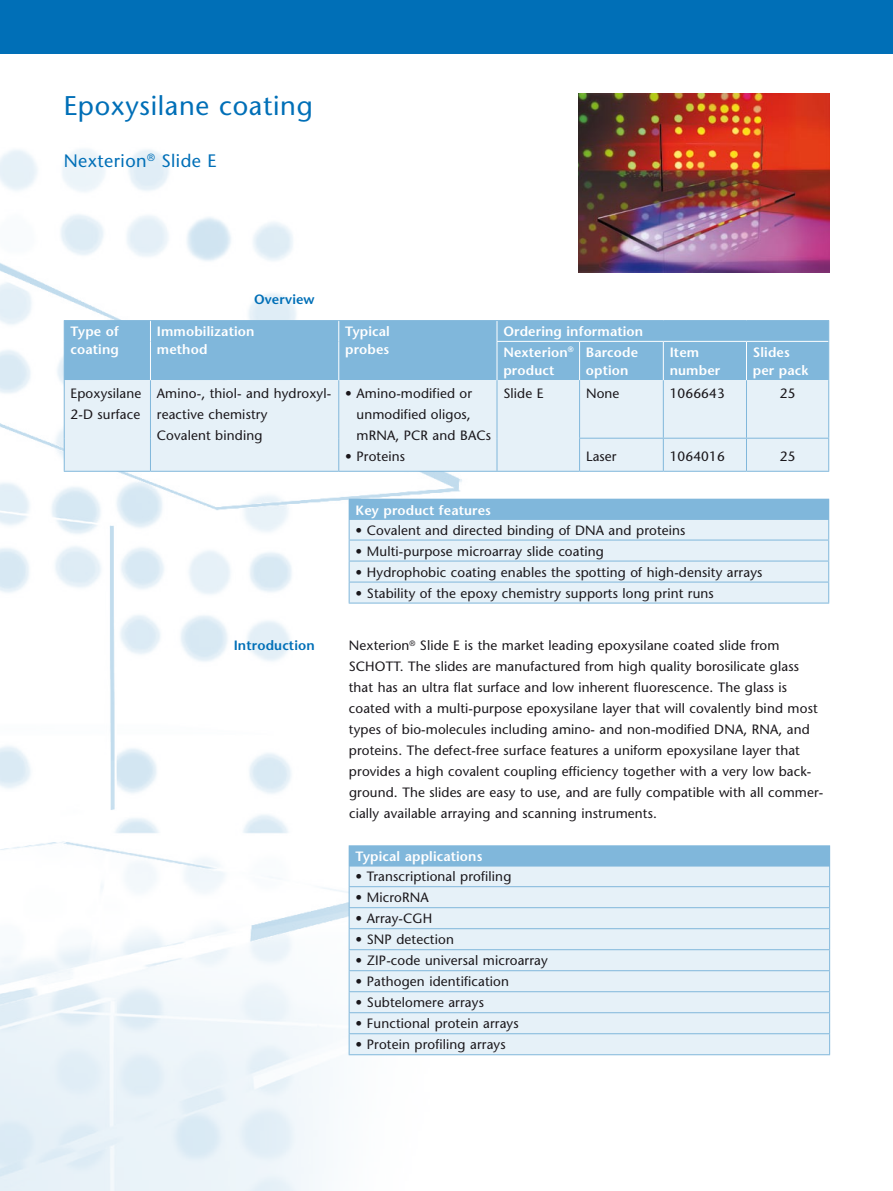
<style>
.page{position:relative;width:893px;height:1191px;background:#fff}
.page>*{position:absolute;margin:0;border:0;box-sizing:border-box;transform-origin:0 0}
.t1{font:27px "Stone Sans";letter-spacing:.025em;color:#006fb7}
.t2{font:18px "Stone Sans";letter-spacing:.025em;color:#006fb7}
.t3{font:13.5px/21px "Stone Sans";letter-spacing:.01em;color:#1a171b}
.t4{font:600 13.5px/18px "Stone Sans";letter-spacing:.01em;color:#fff}
.t5{font:600 13.5px "Stone Sans";letter-spacing:.01em;color:#006fb7}
</style>
<div class="page">
<div style="left:0;top:0;width:893px;height:53px;background:#006fb7"></div>
<img style="left:0;top:149px;width:489px;height:1042px">
<svg style="left:349px;top:499px;width:480px;height:104px"></svg>
<div style="left:349px;top:845px;width:481px;height:21px;background:#80b7db"></div>
<div style="left:350px;top:866px;width:479px;height:188px;background:#e6f1f8"></div>
<hr style="left:349px;top:886px;width:481px;height:1px;background:#80b7db">
<hr style="left:349px;top:907px;width:481px;height:1px;background:#80b7db">
<hr style="left:349px;top:928px;width:481px;height:1px;background:#80b7db">
<hr style="left:349px;top:949px;width:481px;height:1px;background:#80b7db">
<hr style="left:349px;top:970px;width:481px;height:1px;background:#80b7db">
<hr style="left:349px;top:991px;width:481px;height:1px;background:#80b7db">
<hr style="left:349px;top:1012px;width:481px;height:1px;background:#80b7db">
<hr style="left:349px;top:1033px;width:481px;height:1px;background:#80b7db">
<hr style="left:349px;top:1054px;width:481px;height:1px;background:#80b7db">
<svg style="left:349px;top:866px;width:1px;height:188px"></svg>
<svg style="left:829px;top:866px;width:1px;height:188px"></svg>
<img style="left:578px;top:94px;width:251px;height:178px">
<div style="left:65px;top:321px;width:763px;height:59px;background:#80b7db"></div>
<div style="left:65px;top:380px;width:763px;height:91px;background:#e6f1f8"></div>
<hr style="left:663px;top:380px;width:1px;height:58px;background:#80b7db">
<hr style="left:746px;top:380px;width:1px;height:58px;background:#80b7db">
<hr style="left:579px;top:438px;width:84px;height:1px;background:#80b7db">
<hr style="left:663px;top:438px;width:83px;height:1px;background:#80b7db">
<hr style="left:663px;top:438px;width:1px;height:33px;background:#80b7db">
<hr style="left:746px;top:438px;width:83px;height:1px;background:#80b7db">
<hr style="left:746px;top:438px;width:1px;height:33px;background:#80b7db">
<hr style="left:828px;top:380px;width:1px;height:58px;background:#80b7db">
<hr style="left:828px;top:438px;width:1px;height:33px;background:#80b7db">
<hr style="left:580px;top:471px;width:83px;height:1px;background:#80b7db">
<hr style="left:663px;top:471px;width:83px;height:1px;background:#80b7db">
<hr style="left:746px;top:471px;width:83px;height:1px;background:#80b7db">
<hr style="left:828px;top:341px;width:1px;height:39px;background:#80b7db">
<hr style="left:497px;top:320px;width:83px;height:1px;background:#80b7db">
<hr style="left:580px;top:320px;width:83px;height:1px;background:#80b7db">
<hr style="left:663px;top:320px;width:83px;height:1px;background:#80b7db">
<hr style="left:746px;top:320px;width:83px;height:1px;background:#80b7db">
<svg style="left:828px;top:321px;width:1px;height:20px"></svg>
<hr style="left:64px;top:320px;width:86px;height:1px;background:#80b7db">
<svg style="left:64px;top:321px;width:1px;height:20px"></svg>
<hr style="left:64px;top:341px;width:1px;height:39px;background:#80b7db">
<hr style="left:150px;top:320px;width:189px;height:1px;background:#80b7db">
<hr style="left:339px;top:320px;width:158px;height:1px;background:#80b7db">
<hr style="left:64px;top:380px;width:1px;height:58px;background:#80b7db">
<hr style="left:64px;top:438px;width:1px;height:33px;background:#80b7db">
<hr style="left:64px;top:471px;width:86px;height:1px;background:#80b7db">
<hr style="left:150px;top:380px;width:1px;height:58px;background:#80b7db">
<hr style="left:150px;top:438px;width:1px;height:33px;background:#80b7db">
<hr style="left:150px;top:471px;width:189px;height:1px;background:#80b7db">
<hr style="left:338px;top:380px;width:1px;height:58px;background:#80b7db">
<hr style="left:338px;top:438px;width:1px;height:33px;background:#80b7db">
<hr style="left:339px;top:471px;width:158px;height:1px;background:#80b7db">
<svg style="left:150px;top:321px;width:1px;height:20px"></svg>
<svg style="left:338px;top:321px;width:1px;height:20px"></svg>
<hr style="left:150px;top:341px;width:1px;height:39px;background:#fff">
<hr style="left:338px;top:341px;width:1px;height:39px;background:#fff">
<svg style="left:497px;top:321px;width:1px;height:20px"></svg>
<hr style="left:497px;top:342px;width:1px;height:38px;background:#fff">
<hr style="left:579px;top:342px;width:1px;height:38px;background:#fff">
<hr style="left:663px;top:342px;width:1px;height:38px;background:#fff">
<hr style="left:746px;top:342px;width:1px;height:38px;background:#fff">
<hr style="left:497px;top:341px;width:83px;height:1px;background:#fff">
<hr style="left:580px;top:341px;width:83px;height:1px;background:#fff">
<hr style="left:663px;top:341px;width:83px;height:1px;background:#fff">
<hr style="left:746px;top:341px;width:82px;height:1px;background:#fff">
<hr style="left:497px;top:380px;width:1px;height:58px;background:#80b7db">
<hr style="left:579px;top:380px;width:1px;height:58px;background:#80b7db">
<hr style="left:497px;top:438px;width:1px;height:33px;background:#80b7db">
<hr style="left:579px;top:438px;width:1px;height:33px;background:#80b7db">
<hr style="left:497px;top:471px;width:83px;height:1px;background:#80b7db">
<h1 class="t1" style="left:64px;top:89px;width:250px">Epoxysilane coating</h1>
<h2 class="t2" style="left:64px;top:150px;width:154px">Nexterion<sup>®</sup> Slide E</h2>
<p class="t5" style="left:254px;top:291px;width:62px">Overview</p>
<p class="t4" style="left:71px;top:322px;width:50px">Type of coating</p>
<p class="t4" style="left:157px;top:322px;width:99px">Immobilization method</p>
<p class="t4" style="left:345px;top:322px;width:46px">Typical probes</p>
<p class="t4" style="left:503px;top:321px;width:141px;line-height:20.7px">Ordering information<br>Nexterion<sup>®</sup></p>
<p class="t4" style="left:503px;top:361px;width:52px">product</p>
<p class="t4" style="left:586px;top:343px;width:54px">Barcode option</p>
<p class="t4" style="left:670px;top:343px;width:52px">Item number</p>
<p class="t4" style="left:753px;top:343px;width:57px">Slides per pack</p>
<p class="t3" style="left:71px;top:383px;width:72px">Epoxysilane<br>2-D surface</p>
<p class="t3" style="left:157px;top:383px;width:176px">Amino-, thiol- and hydroxyl&shy;reactive chemistry<br>Covalent binding</p>
<p class="t3" style="left:356px;top:383px;width:136px;text-indent:-11px">• Amino-modified or unmodified oligos, mRNA, PCR and BACs</p>
<p class="t3" style="left:345px;top:446px;width:61px">• Proteins</p>
<p class="t3" style="left:503px;top:383px;width:42px">Slide E</p>
<p class="t3" style="left:586px;top:383px;width:35px">None</p>
<p class="t3" style="left:670px;top:383px;width:57px">1066643</p>
<p class="t3" style="left:780px;top:383px;width:17px">25</p>
<p class="t3" style="left:586px;top:446px;width:32px">Laser</p>
<p class="t3" style="left:670px;top:446px;width:57px">1064016</p>
<p class="t3" style="left:780px;top:446px;width:17px">25</p>
<p class="t5" style="left:234px;top:637px;width:83px">Introduction</p>
<p class="t4" style="left:355px;top:501px;width:137px">Key product features</p>
<p class="t3" style="left:355px;top:519px;width:331px">• Covalent and directed binding of DNA and proteins</p>
<p class="t3" style="left:356px;top:540px;width:250px">• Multi-purpose microarray slide coating</p>
<p class="t3" style="left:356px;top:561px;width:408px">• Hydrophobic coating enables the spotting of high-density arrays</p>
<p class="t3" style="left:356px;top:582px;width:360px">• Stability of the epoxy chemistry supports long print runs</p>
<p class="t3" style="left:349px;top:635px;width:476px">Nexterion<sup>®</sup> Slide E is the market leading epoxysilane coated slide from SCHOTT. The slides are manufactured from high quality borosilicate glass that has an ultra flat surface and low inherent fluorescence. The glass is coated with a multi-purpose epoxysilane layer that will covalently bind most types of bio-molecules including amino- and non-modified DNA, RNA, and proteins. The defect-free surface features a uniform epoxysilane layer that provides a high covalent coupling efficiency together with a very low back&shy;ground. The slides are easy to use, and are fully compatible with all commer&shy;cially available arraying and scanning instruments.</p>
<p class="t4" style="left:355px;top:847px;width:128px">Typical applications</p>
<p class="t3" style="left:355px;top:866px;width:157px">• Transcriptional profiling</p>
<p class="t3" style="left:356px;top:887px;width:75px">• MicroRNA</p>
<p class="t3" style="left:356px;top:908px;width:78px">• Array-CGH</p>
<p class="t3" style="left:356px;top:929px;width:100px">• SNP detection</p>
<p class="t3" style="left:356px;top:950px;width:194px">• ZIP-code universal microarray</p>
<p class="t3" style="left:356px;top:971px;width:155px">• Pathogen identification</p>
<p class="t3" style="left:356px;top:992px;width:130px">• Subtelomere arrays</p>
<p class="t3" style="left:356px;top:1013px;width:165px">• Functional protein arrays</p>
<p class="t3" style="left:356px;top:1034px;width:152px">• Protein profiling arrays</p>
</div>
